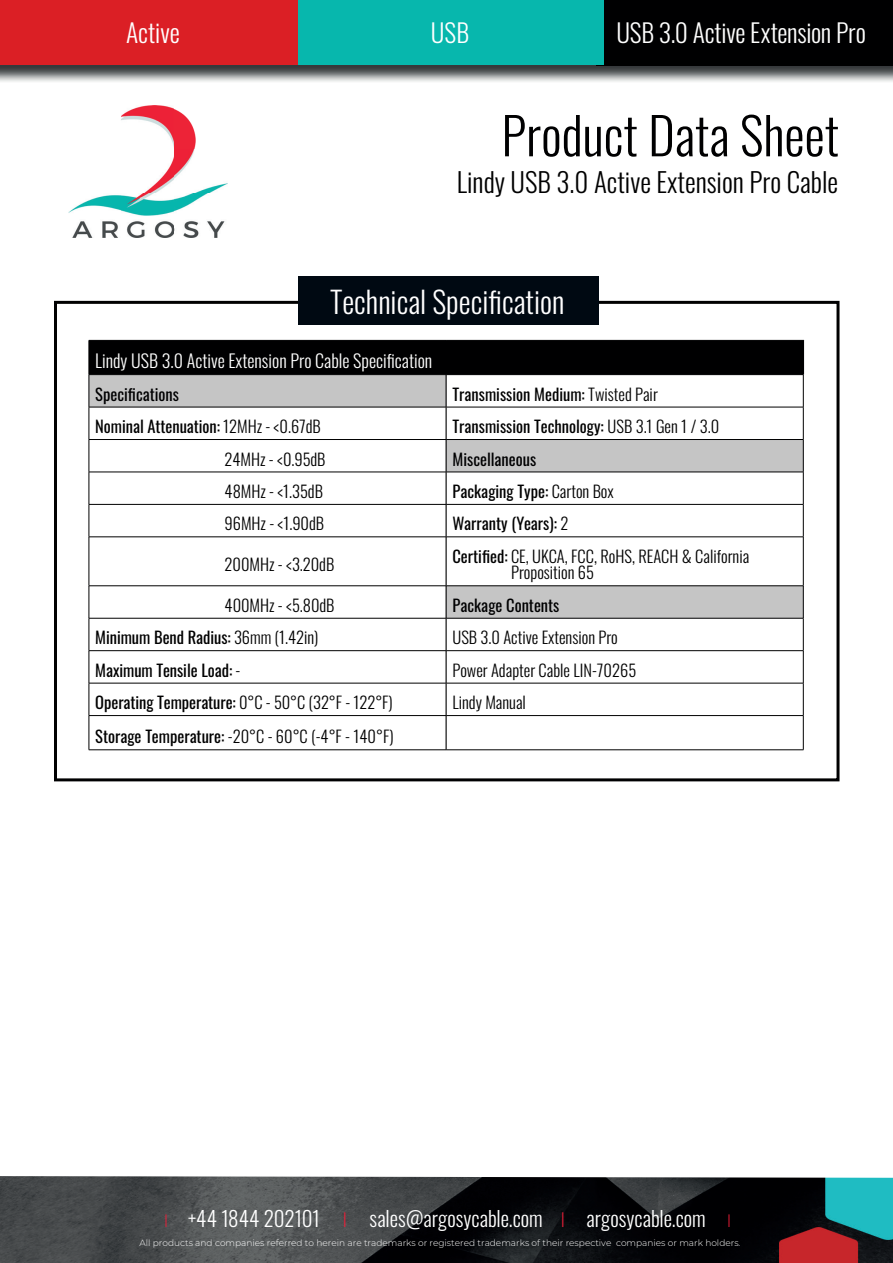
<style>
.page{position:relative;width:893px;height:1263px;background:#fff}
.page>*{position:absolute;margin:0;border:0;box-sizing:border-box;transform-origin:0 0}
.t1{font:300 51px "Oswald";color:#000001}
.t2{font:300 30px "Oswald";color:#fff}
.t3{font:300 27px "Oswald";color:#000001}
.t4{font:300 25.5px "Oswald";letter-spacing:-.005em;color:#fff}
.t5{font:300 21px "Oswald";color:#fff}
.t6{font:300 18px "Oswald";color:#fff}
.t7{font:16.5px "Oswald";color:#000001}
.t8{font:300 16.5px/16.5px "Oswald";color:#000001}
.t9{font:300 9px "Montserrat";color:#fff}
.s1{font-weight:300}
.s2{font-weight:400}
.s3{font-family:"Montserrat";font-size:18px;color:#ed1e38}
.s4{font-family:"Montserrat";color:#ed1e38}
</style>
<div class="page">
<img style="left:68px;top:105px;width:159px;height:133px">
<img style="left:0;top:64px;width:893px;height:18px">
<div style="left:0;top:0;width:893px;height:64px;background:#db1f25"></div>
<div style="left:596px;top:0;width:297px;height:65px;background:#000001"></div>
<div style="left:298px;top:0;width:305px;height:64px;background:#07b7ad"></div>
<img style="left:0;top:1176px;width:893px;height:87px">
<div style="left:54px;top:301px;width:785px;height:480px;border:3px solid #000001"></div>
<div style="left:298px;top:276px;width:301px;height:49px;background:#000912"></div>
<div style="left:90px;top:341px;width:712px;height:33px;background:#000001"></div>
<svg style="left:90px;top:375px;width:713px;height:243px"></svg>
<hr style="left:446px;top:341px;width:1px;height:33px;background:#000001">
<hr style="left:446px;top:375px;width:1px;height:32px;background:#000001">
<hr style="left:446px;top:407px;width:1px;height:32px;background:#000001">
<hr style="left:446px;top:440px;width:1px;height:32px;background:#000001">
<hr style="left:446px;top:472px;width:1px;height:32px;background:#000001">
<hr style="left:446px;top:505px;width:1px;height:32px;background:#000001">
<hr style="left:446px;top:537px;width:1px;height:49px;background:#000001">
<hr style="left:446px;top:586px;width:1px;height:32px;background:#000001">
<hr style="left:446px;top:618px;width:1px;height:32px;background:#000001">
<hr style="left:446px;top:651px;width:1px;height:32px;background:#000001">
<hr style="left:446px;top:683px;width:1px;height:32px;background:#000001">
<hr style="left:446px;top:716px;width:1px;height:34px;background:#000001">
<hr style="left:89px;top:340px;width:357px;height:1px;background:#000001">
<hr style="left:89px;top:341px;width:1px;height:33px;background:#000001">
<hr style="left:446px;top:340px;width:358px;height:1px;background:#000001">
<hr style="left:89px;top:374px;width:357px;height:1px;background:#000001">
<hr style="left:89px;top:375px;width:1px;height:32px;background:#000001">
<hr style="left:89px;top:407px;width:357px;height:1px;background:#000001">
<hr style="left:89px;top:407px;width:1px;height:32px;background:#000001">
<hr style="left:802px;top:341px;width:2px;height:33px;background:#000001">
<hr style="left:89px;top:439px;width:357px;height:1px;background:#000001">
<hr style="left:89px;top:440px;width:1px;height:32px;background:#000001">
<hr style="left:89px;top:472px;width:357px;height:1px;background:#000001">
<hr style="left:89px;top:472px;width:1px;height:32px;background:#000001">
<hr style="left:89px;top:504px;width:357px;height:1px;background:#000001">
<hr style="left:89px;top:505px;width:1px;height:32px;background:#000001">
<hr style="left:89px;top:537px;width:357px;height:1px;background:#000001">
<hr style="left:89px;top:537px;width:1px;height:49px;background:#000001">
<hr style="left:89px;top:585px;width:357px;height:1px;background:#000001">
<hr style="left:89px;top:586px;width:1px;height:32px;background:#000001">
<hr style="left:89px;top:618px;width:357px;height:1px;background:#000001">
<hr style="left:89px;top:618px;width:1px;height:32px;background:#000001">
<hr style="left:89px;top:650px;width:357px;height:1px;background:#000001">
<hr style="left:89px;top:651px;width:1px;height:32px;background:#000001">
<hr style="left:89px;top:683px;width:357px;height:1px;background:#000001">
<hr style="left:89px;top:683px;width:1px;height:32px;background:#000001">
<hr style="left:89px;top:715px;width:357px;height:1px;background:#000001">
<hr style="left:89px;top:716px;width:1px;height:34px;background:#000001">
<hr style="left:89px;top:749px;width:357px;height:1px;background:#000001">
<hr style="left:446px;top:374px;width:357px;height:1px;background:#000001">
<hr style="left:803px;top:375px;width:1px;height:32px;background:#000001">
<hr style="left:446px;top:407px;width:357px;height:1px;background:#000001">
<hr style="left:803px;top:407px;width:1px;height:32px;background:#000001">
<hr style="left:446px;top:439px;width:357px;height:1px;background:#000001">
<hr style="left:803px;top:440px;width:1px;height:32px;background:#000001">
<hr style="left:446px;top:472px;width:357px;height:1px;background:#000001">
<hr style="left:803px;top:472px;width:1px;height:32px;background:#000001">
<hr style="left:446px;top:504px;width:357px;height:1px;background:#000001">
<hr style="left:803px;top:505px;width:1px;height:32px;background:#000001">
<hr style="left:446px;top:537px;width:357px;height:1px;background:#000001">
<hr style="left:803px;top:537px;width:1px;height:49px;background:#000001">
<hr style="left:446px;top:585px;width:357px;height:1px;background:#000001">
<hr style="left:803px;top:586px;width:1px;height:32px;background:#000001">
<hr style="left:446px;top:618px;width:357px;height:1px;background:#000001">
<hr style="left:803px;top:618px;width:1px;height:32px;background:#000001">
<hr style="left:446px;top:650px;width:357px;height:1px;background:#000001">
<hr style="left:803px;top:651px;width:1px;height:32px;background:#000001">
<hr style="left:446px;top:683px;width:357px;height:1px;background:#000001">
<hr style="left:803px;top:683px;width:1px;height:32px;background:#000001">
<hr style="left:446px;top:715px;width:357px;height:1px;background:#000001">
<hr style="left:803px;top:716px;width:1px;height:34px;background:#000001">
<hr style="left:446px;top:749px;width:357px;height:1px;background:#000001">
<h3 class="t4" style="left:126px;top:10px;width:55px">Active</h3>
<h3 class="t4" style="left:431px;top:10px;width:40px">USB</h3>
<h3 class="t4" style="left:616px;top:10px;width:251px">USB 3.0 Active Extension Pro</h3>
<h1 class="t1" style="left:501px;top:90px;width:339px">Product Data Sheet</h1>
<h3 class="t3" style="left:457px;top:158px;width:383px">Lindy USB 3.0 Active Extension Pro Cable</h3>
<h2 class="t2" style="left:330px;top:275px;width:236px">Technical Specification</h2>
<p class="t6" style="left:95px;top:345px;width:338px">Lindy USB 3.0 Active Extension Pro Cable Specification</p>
<p class="t7" style="left:95px;top:379px;width:85px">Specifications</p>
<p class="t7" style="left:452px;top:379px;width:207px">Transmission Medium: <span class="s1">Twisted Pair</span></p>
<p class="t7" style="left:95px;top:412px;width:227px">Nominal Attenuation: <span class="s1">12MHz - &lt;0.67dB</span></p>
<p class="t7" style="left:452px;top:412px;width:268px">Transmission Technology: <span class="s1">USB 3.1 Gen 1 / 3.0</span></p>
<p class="t8" style="left:225px;top:449px;width:102px">24MHz - &lt;0.95dB</p>
<p class="t7" style="left:452px;top:444px;width:85px">Miscellaneous</p>
<p class="t8" style="left:225px;top:481px;width:100px">48MHz - &lt;1.35dB</p>
<p class="t7" style="left:452px;top:477px;width:163px">Packaging Type: <span class="s1">Carton Box</span></p>
<p class="t8" style="left:225px;top:514px;width:101px">96MHz - &lt;1.90dB</p>
<p class="t7" style="left:452px;top:509px;width:117px">Warranty (Years): <span class="s1">2</span></p>
<p class="t8" style="left:225px;top:554px;width:111px">200MHz - &lt;3.20dB</p>
<p class="t8" style="left:511px;top:546px;width:240px;text-indent:-59px"><span class="s2">Certified:</span> CE, UKCA, FCC, RoHS, REACH &amp; California<br>Proposition 65</p>
<p class="t8" style="left:225px;top:595px;width:111px">400MHz - &lt;5.80dB</p>
<p class="t7" style="left:452px;top:590px;width:108px">Package Contents</p>
<p class="t7" style="left:95px;top:623px;width:225px">Minimum Bend Radius: <span class="s1">36mm (1.42in)</span></p>
<p class="t8" style="left:452px;top:627px;width:167px">USB 3.0 Active Extension Pro</p>
<p class="t7" style="left:95px;top:655px;width:147px">Maximum Tensile Load: <span class="s1">-</span></p>
<p class="t8" style="left:452px;top:660px;width:185px">Power Adapter Cable LIN-70265</p>
<p class="t7" style="left:95px;top:688px;width:299px">Operating Temperature: <span class="s1">0°C - 50°C (32°F - 122°F)</span></p>
<p class="t8" style="left:452px;top:692px;width:75px">Lindy Manual</p>
<p class="t8" style="left:95px;top:726px;width:300px"><span class="s2">Storage Temperature:</span> -20°C - 60°C (-4°F - 140°F)</p>
<p class="t5" style="left:164px;top:1199px;width:570px"><span class="s3">I</span> +44 1844 202101 <span class="s4">I</span> sales@argosycable.com <span class="s4">I</span> argosycable.com <span class="s3">I</span></p>
<p class="t9" style="left:139px;top:1237px;width:602px">All products and companies referred to herein are trademarks or registered trademarks of their respective companies or mark holders.</p>
</div>
